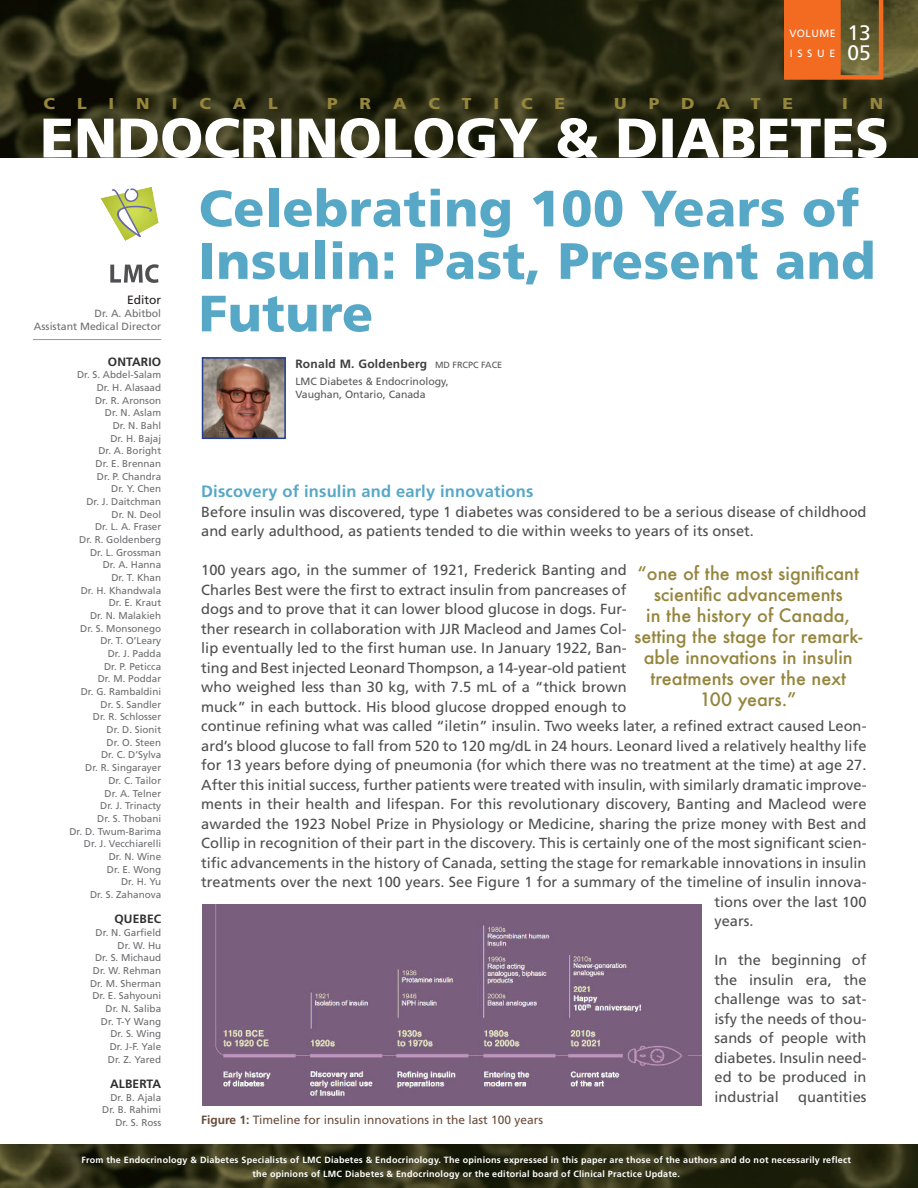
<style>
.page{position:relative;width:918px;height:1188px;background:#fff}
.page>*{position:absolute;margin:0;border:0;box-sizing:border-box;transform-origin:0 0}
.t1{font:900 51px/52.5px "Frutiger";letter-spacing:.01em;color:#57a8c7}
.t2{font:21px/19.5px "Frutiger";color:#fff}
.t3{font:500 18px/21px "Futura";color:#95853d;text-align:center}
.t4{font:700 16.5px "Frutiger";letter-spacing:.01em;color:#57a8c7}
.t5{font:900 15.75px "Frutiger";color:#95853d;scale:1.1 1}
.t6{font:14.7px/19.5px "Frutiger";color:#4e4f50}
.t7{font:12px "Frutiger";color:#694d3b}
.t8{font:700 12px "Frutiger";letter-spacing:.02em;color:#3e3e3f}
.t9{font:700 12px "Frutiger";letter-spacing:.01em;color:#312f30}
.t10{font:12px "Frutiger";color:#231f20}
.t11{font:10.5px/12.8px "Frutiger";color:#57585a}
.t12{font:10.5px/13.4px "Frutiger";color:#6d6e71;text-align:right}
.t13{font:10.5px/19.5px "Frutiger";letter-spacing:.05em;color:#fff}
.t14{font:9.9px/12.8px "Frutiger";color:#6d6e71;text-align:right}
.t15{font:700 9px/13.5px "Frutiger";letter-spacing:.025em;color:#fff;text-align:center}
.s1{font-weight:400;font-size:9px;color:#57585a}
.s2{font-weight:700}
</style>
<div class="page">
<img style="left:0;top:0;width:918px;height:157px">
<svg style="left:44px;top:118px;width:842px;height:40px"></svg>
<div style="left:784px;top:0;width:57px;height:75px;background:#f36a21"></div>
<div style="left:784px;top:75px;width:99px;height:5px;background:#f36a21"></div>
<hr style="left:879px;top:0;width:4px;height:79px;background:#f36a21">
<img style="left:0;top:1144px;width:918px;height:44px">
<svg style="left:110px;top:264px;width:49px;height:19px"></svg>
<svg style="left:100px;top:187px;width:59px;height:54px"></svg>
<hr style="left:33px;top:339px;width:128px;height:1px;background:#96a659">
<img style="left:205px;top:360px;width:78px;height:76px">
<div style="left:202px;top:357px;width:84px;height:82px;border:2px solid #253f8e"></div>
<img style="left:202px;top:905px;width:499px;height:201px">
<p class="t13" style="left:789px;top:25px;width:48px">VOLUME<br>ISSUE</p>
<h2 class="t2" style="left:848px;top:25px;width:25px">13<br>05</h2>
<p class="t5" style="left:44px;top:97px;width:12px">C</p>
<p class="t5" style="left:77px;top:97px;width:10px">L</p>
<p class="t5" style="left:109px;top:97px;width:7px">I</p>
<p class="t5" style="left:136px;top:97px;width:14px">N</p>
<p class="t5" style="left:172px;top:97px;width:7px">I</p>
<p class="t5" style="left:199px;top:97px;width:12px">C</p>
<p class="t5" style="left:233px;top:97px;width:14px">A</p>
<p class="t5" style="left:268px;top:97px;width:10px">L</p>
<p class="t5" style="left:327px;top:97px;width:11px">P</p>
<p class="t5" style="left:360px;top:97px;width:12px">R</p>
<p class="t5" style="left:393px;top:97px;width:14px">A</p>
<p class="t5" style="left:428px;top:97px;width:12px">C</p>
<p class="t5" style="left:462px;top:97px;width:10px">T</p>
<p class="t5" style="left:493px;top:97px;width:7px">I</p>
<p class="t5" style="left:521px;top:97px;width:12px">C</p>
<p class="t5" style="left:555px;top:97px;width:11px">E</p>
<p class="t5" style="left:614px;top:97px;width:13px">U</p>
<p class="t5" style="left:649px;top:97px;width:11px">P</p>
<p class="t5" style="left:681px;top:97px;width:14px">D</p>
<p class="t5" style="left:717px;top:97px;width:14px">A</p>
<p class="t5" style="left:751px;top:97px;width:10px">T</p>
<p class="t5" style="left:782px;top:97px;width:11px">E</p>
<p class="t5" style="left:842px;top:97px;width:7px">I</p>
<p class="t5" style="left:870px;top:97px;width:14px">N</p>
<p class="t10" style="left:127px;top:295px;width:36px">Editor</p>
<p class="t12" style="left:34px;top:308px;width:129px">Dr. A. Abitbol<br>Assistant Medical Director</p>
<p class="t9" style="left:108px;top:356px;width:55px">ONTARIO</p>
<p class="t14" style="left:70px;top:369px;width:93px">Dr. S. Abdel-Salam<br>Dr. H. Alasaad<br>Dr. R. Aronson<br>Dr. N. Aslam<br>Dr. N. Bahl<br>Dr. H. Bajaj<br>Dr. A. Boright<br>Dr. E. Brennan<br>Dr. P. Chandra<br>Dr. Y. Chen<br>Dr. J. Daitchman<br>Dr. N. Deol<br>Dr. L. A. Fraser<br>Dr. R. Goldenberg<br>Dr. L. Grossman<br>Dr. A. Hanna<br>Dr. T. Khan<br>Dr. H. Khandwala<br>Dr. E. Kraut<br>Dr. N. Malakieh<br>Dr. S. Monsonego<br>Dr. T. O’Leary<br>Dr. J. Padda<br>Dr. P. Peticca<br>Dr. M. Poddar<br>Dr. G. Rambaldini<br>Dr. S. Sandler<br>Dr. R. Schlosser<br>Dr. D. Sionit<br>Dr. O. Steen<br>Dr. C. D’Sylva<br>Dr. R. Singarayer<br>Dr. C. Tailor<br>Dr. A. Telner<br>Dr. J. Trinacty<br>Dr. S. Thobani<br>Dr. D. Twum-Barima<br>Dr. J. Vecchiarelli<br>Dr. N. Wine<br>Dr. E. Wong<br>Dr. H. Yu<br>Dr. S. Zahanova</p>
<p class="t9" style="left:114px;top:914px;width:48px">QUEBEC</p>
<p class="t14" style="left:90px;top:927px;width:73px">Dr. N. Garfield<br>Dr. W. Hu<br>Dr. S. Michaud<br>Dr. W. Rehman<br>Dr. M. Sherman<br>Dr. E. Sahyouni<br>Dr. N. Saliba<br>Dr. T-Y Wang<br>Dr. S. Wing<br>Dr. J-F. Yale<br>Dr. Z. Yared</p>
<p class="t9" style="left:110px;top:1079px;width:53px">ALBERTA</p>
<p class="t14" style="left:102px;top:1092px;width:60px">Dr. B. Ajala<br>Dr. B. Rahimi<br>Dr. S. Ross</p>
<h1 class="t1" style="left:199px;top:186px;width:678px">Celebrating 100 Years of<br>Insulin: Past, Present and<br>Future</h1>
<p class="t8" style="left:295px;top:359px;width:208px">Ronald M. Goldenberg <span class="s1">MD FRCPC FACE</span></p>
<p class="t11" style="left:295px;top:376px;width:155px">LMC Diabetes &amp; Endocrinology,<br>Vaughan, Ontario, Canada</p>
<p class="t4" style="left:201px;top:485px;width:334px">Discovery of insulin and early innovations</p>
<p class="t6" style="left:201px;top:503px;width:667px">Before insulin was discovered, type 1 diabetes was considered to be a serious disease of childhood and early adulthood, as patients tended to die within weeks to years of its onset.</p>
<p class="t6" style="left:201px;top:562px;width:427px">100 years ago, in the summer of 1921, Frederick Banting and</p>
<p class="t6" style="left:201px;top:581px;width:427px">Charles Best were the first to extract insulin from pancreases of</p>
<p class="t6" style="left:201px;top:601px;width:427px">dogs and to prove that it can lower blood glucose in dogs. Fur-</p>
<p class="t6" style="left:201px;top:620px;width:427px">ther research in collaboration with JJR Macleod and James Col-</p>
<p class="t6" style="left:201px;top:640px;width:427px">lip eventually led to the first human use. In January 1922, Ban-</p>
<p class="t6" style="left:201px;top:659px;width:427px">ting and Best injected Leonard Thompson, a 14-year-old patient</p>
<p class="t6" style="left:201px;top:679px;width:427px">who weighed less than 30 kg, with 7.5 mL of a “thick brown</p>
<p class="t6" style="left:201px;top:698px;width:427px">muck” in each buttock. His blood glucose dropped enough to</p>
<p class="t6" style="left:201px;top:718px;width:667px">continue refining what was called “iletin” insulin. Two weeks later, a refined extract caused Leon-</p>
<p class="t6" style="left:201px;top:737px;width:667px">ard’s blood glucose to fall from 520 to 120 mg/dL in 24 hours. Leonard lived a relatively healthy life</p>
<p class="t6" style="left:201px;top:757px;width:667px">for 13 years before dying of pneumonia (for which there was no treatment at the time) at age 27.</p>
<p class="t6" style="left:201px;top:776px;width:667px">After this initial success, further patients were treated with insulin, with similarly dramatic improve-</p>
<p class="t6" style="left:201px;top:796px;width:667px">ments in their health and lifespan. For this revolutionary discovery, Banting and Macleod were</p>
<p class="t6" style="left:201px;top:815px;width:667px">awarded the 1923 Nobel Prize in Physiology or Medicine, sharing the prize money with Best and</p>
<p class="t6" style="left:201px;top:835px;width:667px">Collip in recognition of their part in the discovery. This is certainly one of the most significant scien-</p>
<p class="t6" style="left:201px;top:854px;width:667px">tific advancements in the history of Canada, setting the stage for remarkable innovations in insulin</p>
<p class="t6" style="left:201px;top:874px;width:667px">treatments over the next 100 years. See Figure 1 for a summary of the timeline of insulin innova-</p>
<p class="t6" style="left:715px;top:893px;width:154px">tions over the last 100</p>
<p class="t6" style="left:715px;top:913px;width:41px">years.</p>
<p class="t6" style="left:715px;top:952px;width:153px;text-align:justify">In the beginning of the insulin era, the challenge was to sat&shy;isfy the needs of thou&shy;sands of people with diabetes. Insulin need&shy;ed to be produced in industrial</p>
<p class="t3" style="left:634px;top:563px;width:230px">“one of the most significant scientific advancements<br>in the history of Canada, setting the stage for remark&shy;able innovations in insulin treatments over the next<br>100 years.”</p>
<p class="t6" style="left:798px;top:1088px;width:70px">quantities</p>
<p class="t7" style="left:201px;top:1115px;width:344px"><span class="s2">Figure 1:</span> Timeline for insulin innovations in the last 100 years</p>
<p class="t15" style="left:82px;top:1154px;width:771px">From the Endocrinology &amp; Diabetes Specialists of LMC Diabetes &amp; Endocrinology. The opinions expressed in this paper are those of the authors and do not necessarily reflect the opinions of LMC Diabetes &amp; Endocrinology or the editorial board of Clinical Practice Update.</p>
</div>
